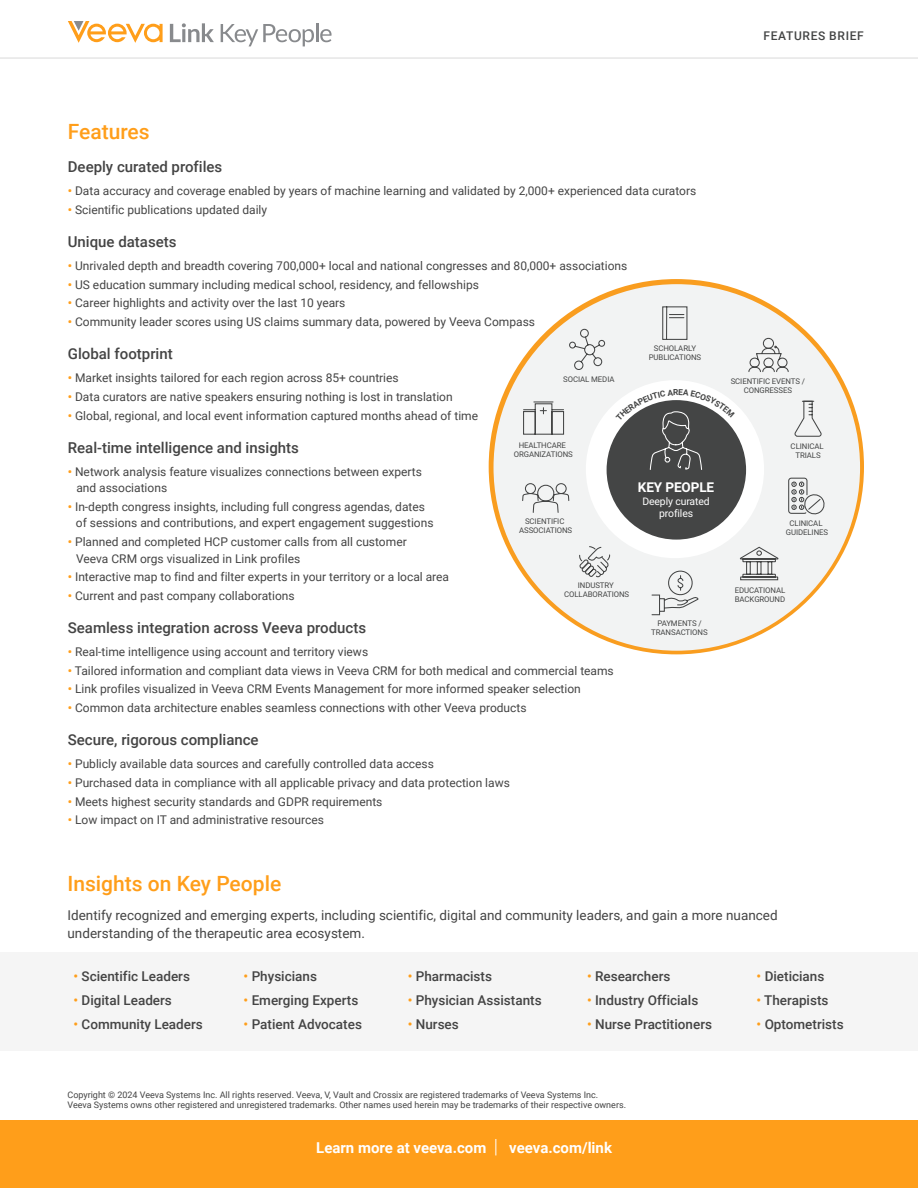
<style>
.page{position:relative;width:918px;height:1188px;background:#fff}
.page>*{position:absolute;margin:0;border:0;box-sizing:border-box;transform-origin:0 0}
.t1{font:500 21px "Roboto";color:#ff9e1a}
.t2{font:500 15px "Roboto";color:#444}
.t3{font:700 15px "Roboto";color:#fff}
.t4{font:500 13.5px "Roboto";color:#444}
.t5{font:13.5px/18px "Roboto";color:#444}
.t6{font:700 13.5px "Roboto";letter-spacing:-.01em;color:#fff}
.t7{font:12px/16.5px "Roboto";color:#444}
.t8{font:500 12px "Roboto";letter-spacing:.055em;color:#444545}
.t9{font:10.5px/11.4px "Roboto";letter-spacing:-.01em;color:#fff;text-align:center}
.t10{font:9px/10.5px "Roboto";color:#444}
.t11{font:7.8px/8.9px "Roboto";letter-spacing:-.01em;color:#444545;text-align:center}
.s1{font-weight:700;color:#ff9e1a}
.s2{color:#ff9e1a}
.s3{font-weight:300;font-size:19.5px}
</style>
<div class="page">
<hr style="left:0;top:58px;width:918px;height:1px;background:#d9d9d9">
<div style="left:0;top:1120px;width:918px;height:68px;background:#ff9e1a"></div>
<div style="left:0;top:952px;width:918px;height:99px;background:#f5f5f5"></div>
<svg style="left:170px;top:23px;width:44px;height:19px"></svg>
<svg style="left:221px;top:24px;width:111px;height:22px"></svg>
<svg style="left:68px;top:21px;width:95px;height:22px"></svg>
<svg style="left:489px;top:279px;width:375px;height:375px;background:#f8a12a"></svg>
<div style="left:494px;top:284px;width:366px;height:367px;background:#f2f3f3;border-radius:50%"></div>
<svg style="left:522px;top:306px;width:305px;height:310px"></svg>
<div style="left:607px;top:400px;width:139px;height:140px;background:#444545;border-radius:70px"></div>
<svg style="left:616px;top:389px;width:119px;height:81px"></svg>
<p class="t8" style="left:764px;top:27px;width:102px">FEATURES BRIEF</p>
<h1 class="t1" style="left:68px;top:116px;width:83px">Features</h1>
<p class="t2" style="left:68px;top:156px;width:156px">Deeply curated profiles</p>
<p class="t7" style="left:68px;top:182px;width:630px"><span class="s1">•</span> Data accuracy and coverage enabled by years of machine learning and validated by 2,000+ experienced data curators</p>
<p class="t7" style="left:68px;top:201px;width:201px"><span class="s1">•</span> Scientific publications updated daily</p>
<p class="t2" style="left:68px;top:231px;width:110px">Unique datasets</p>
<p class="t7" style="left:68px;top:257px;width:561px"><span class="s1">•</span> Unrivaled depth and breadth covering 700,000+ local and national congresses and 80,000+ associations</p>
<p class="t7" style="left:68px;top:276px;width:413px"><span class="s1">•</span> US education summary including medical school, residency, and fellowships</p>
<p class="t7" style="left:68px;top:294px;width:279px"><span class="s1">•</span> Career highlights and activity over the last 10 years</p>
<p class="t7" style="left:68px;top:313px;width:469px"><span class="s1">•</span> Community leader scores using US claims summary data, powered by Veeva Compass</p>
<p class="t2" style="left:68px;top:343px;width:106px">Global footprint</p>
<p class="t7" style="left:68px;top:369px;width:332px"><span class="s1">•</span> Market insights tailored for each region across 85+ countries</p>
<p class="t7" style="left:68px;top:388px;width:386px"><span class="s1">•</span> Data curators are native speakers ensuring nothing is lost in translation</p>
<p class="t7" style="left:68px;top:407px;width:412px"><span class="s1">•</span> Global, regional, and local event information captured months ahead of time</p>
<p class="t2" style="left:68px;top:437px;width:233px">Real-time intelligence and insights</p>
<p class="t7" style="left:76px;top:463px;width:347px;text-indent:-9px"><span class="s1">•</span> Network analysis feature visualizes connections between experts and associations</p>
<p class="t7" style="left:76px;top:498px;width:359px;text-indent:-8px"><span class="s1">•</span> In-depth congress insights, including full congress agendas, dates of sessions and contributions, and expert engagement suggestions</p>
<p class="t7" style="left:76px;top:533px;width:332px;text-indent:-8px"><span class="s1">•</span> Planned and completed HCP customer calls from all customer<br>Veeva CRM orgs visualized in Link profiles</p>
<p class="t7" style="left:68px;top:568px;width:383px"><span class="s1">•</span> Interactive map to find and filter experts in your territory or a local area</p>
<p class="t7" style="left:68px;top:587px;width:228px"><span class="s1">•</span> Current and past company collaborations</p>
<p class="t2" style="left:68px;top:617px;width:300px">Seamless integration across Veeva products</p>
<p class="t7" style="left:68px;top:643px;width:302px"><span class="s1">•</span> Real-time intelligence using account and territory views</p>
<p class="t7" style="left:68px;top:662px;width:548px"><span class="s1">•</span> Tailored information and compliant data views in Veeva CRM for both medical and commercial teams</p>
<p class="t7" style="left:68px;top:681px;width:515px"><span class="s1">•</span> Link profiles visualized in Veeva CRM Events Management for more informed speaker selection</p>
<p class="t7" style="left:68px;top:699px;width:460px"><span class="s1">•</span> Common data architecture enables seamless connections with other Veeva products</p>
<p class="t2" style="left:68px;top:729px;width:192px">Secure, rigorous compliance</p>
<p class="t7" style="left:68px;top:755px;width:368px"><span class="s1">•</span> Publicly available data sources and carefully controlled data access</p>
<p class="t7" style="left:68px;top:774px;width:444px"><span class="s1">•</span> Purchased data in compliance with all applicable privacy and data protection laws</p>
<p class="t7" style="left:68px;top:793px;width:316px"><span class="s1">•</span> Meets highest security standards and GDPR requirements</p>
<p class="t7" style="left:68px;top:811px;width:258px"><span class="s1">•</span> Low impact on IT and administrative resources</p>
<p class="t11" style="left:649px;top:344px;width:54px">SCHOLARLY<br>PUBLICATIONS</p>
<p class="t11" style="left:563px;top:374px;width:53px">SOCIAL MEDIA</p>
<p class="t11" style="left:514px;top:440px;width:61px">HEALTHCARE<br>ORGANIZATIONS</p>
<p class="t6" style="left:638px;top:478px;width:78px">KEY PEOPLE</p>
<p class="t9" style="left:642px;top:496px;width:69px">Deeply curated profiles</p>
<p class="t11" style="left:519px;top:517px;width:55px">SCIENTIFIC<br>ASSOCIATIONS</p>
<p class="t11" style="left:564px;top:581px;width:67px">INDUSTRY<br>COLLABORATIONS</p>
<p class="t11" style="left:651px;top:618px;width:58px">PAYMENTS /<br>TRANSACTIONS</p>
<p class="t11" style="left:731px;top:377px;width:76px">SCIENTIFIC EVENTS /<br>CONGRESSES</p>
<p class="t11" style="left:791px;top:441px;width:34px">CLINICAL<br>TRIALS</p>
<p class="t11" style="left:786px;top:519px;width:44px">CLINICAL<br>GUIDELINES</p>
<p class="t11" style="left:735px;top:586px;width:52px;text-align:left">EDUCATIONAL<br>BACKGROUND</p>
<h1 class="t1" style="left:68px;top:869px;width:215px">Insights on Key People</h1>
<p class="t5" style="left:68px;top:906px;width:712px">Identify recognized and emerging experts, including scientific, digital and community leaders, and gain a more nuanced understanding of the therapeutic area ecosystem.</p>
<p class="t4" style="left:73px;top:967px;width:118px"><span class="s2">•</span> Scientific Leaders</p>
<p class="t4" style="left:244px;top:967px;width:75px"><span class="s2">•</span> Physicians</p>
<p class="t4" style="left:408px;top:967px;width:86px"><span class="s2">•</span> Pharmacists</p>
<p class="t4" style="left:587px;top:967px;width:85px"><span class="s2">•</span> Researchers</p>
<p class="t4" style="left:757px;top:967px;width:69px"><span class="s2">•</span> Dieticians</p>
<p class="t4" style="left:73px;top:991px;width:100px"><span class="s2">•</span> Digital Leaders</p>
<p class="t4" style="left:244px;top:991px;width:116px"><span class="s2">•</span> Emerging Experts</p>
<p class="t4" style="left:408px;top:991px;width:135px"><span class="s2">•</span> Physician Assistants</p>
<p class="t4" style="left:587px;top:991px;width:113px"><span class="s2">•</span> Industry Officials</p>
<p class="t4" style="left:757px;top:991px;width:73px"><span class="s2">•</span> Therapists</p>
<p class="t4" style="left:73px;top:1014px;width:131px"><span class="s2">•</span> Community Leaders</p>
<p class="t4" style="left:244px;top:1014px;width:120px"><span class="s2">•</span> Patient Advocates</p>
<p class="t4" style="left:408px;top:1014px;width:53px"><span class="s2">•</span> Nurses</p>
<p class="t4" style="left:587px;top:1014px;width:127px"><span class="s2">•</span> Nurse Practitioners</p>
<p class="t4" style="left:757px;top:1014px;width:89px"><span class="s2">•</span> Optometrists</p>
<p class="t10" style="left:68px;top:1089px;width:560px">Copyright © 2024 Veeva Systems Inc. All rights reserved. Veeva, V, Vault and Crossix are registered trademarks of Veeva Systems Inc.<br>Veeva Systems owns other registered and unregistered trademarks. Other names used herein may be trademarks of their respective owners.</p>
<p class="t3" style="left:316px;top:1137px;width:297px">Learn more at veeva.com <span class="s3">|</span> veeva.com/link</p>
</div>
